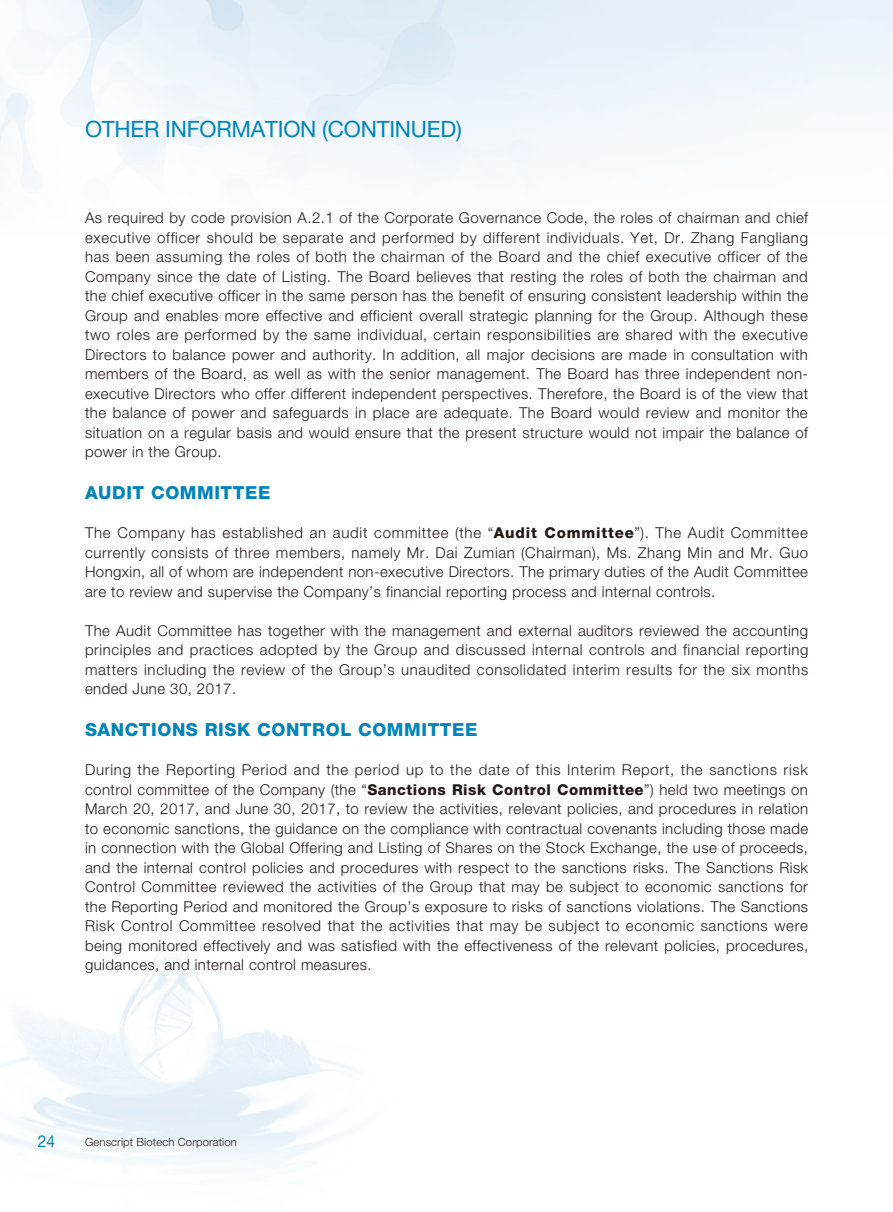
<style>
.page{position:relative;width:893px;height:1212px;background:#fff}
.page>*{position:absolute;margin:0;border:0;box-sizing:border-box;transform-origin:0 0}
.t1{font:22.5px "Helvetica Neue LT Std";letter-spacing:-.01em;color:#0084ba}
.t2{font:800 18px "Helvetica Neue LT Std";letter-spacing:.03em;color:#0084ba}
.t3{font:16.5px "Helvetica Neue LT Std";color:#0084ba;scale:.95 1}
.t4{font:300 15px/19.5px "Helvetica Neue LT Std";letter-spacing:.03em;color:#231916;text-align:justify}
.t5{font:300 11.25px "Helvetica Neue LT Std";letter-spacing:.015em;color:#231916}
.s1{font-weight:800}
</style>
<div class="page">
<img style="left:0;top:933px;width:358px;height:232px">
<h1 class="t1" style="left:85px;top:116px;width:378px">OTHER INFORMATION (CONTINUED)</h1>
<p class="t4" style="left:85px;top:208px;width:725px">As required by code provision A.2.1 of the Corporate Governance Code, the roles of chairman and chief executive officer should be separate and performed by different individuals. Yet, Dr. Zhang Fangliang has been assuming the roles of both the chairman of the Board and the chief executive officer of the Company since the date of Listing. The Board believes that resting the roles of both the chairman and the chief executive officer in the same person has the benefit of ensuring consistent leadership within the Group and enables more effective and efficient overall strategic planning for the Group. Although these two roles are performed by the same individual, certain responsibilities are shared with the executive Directors to balance power and authority. In addition, all major decisions are made in consultation with members of the Board, as well as with the senior management. The Board has three independent non&shy;executive Directors who offer different independent perspectives. Therefore, the Board is of the view that the balance of power and safeguards in place are adequate. The Board would review and monitor the situation on a regular basis and would ensure that the present structure would not impair the balance of power in the Group.</p>
<p class="t2" style="left:85px;top:482px;width:187px">AUDIT COMMITTEE</p>
<p class="t4" style="left:85px;top:523px;width:724px">The Company has established an audit committee (the “<span class="s1">Audit Committee</span>”). The Audit Committee currently consists of three members, namely Mr. Dai Zumian (Chairman), Ms. Zhang Min and Mr. Guo Hongxin, all of whom are independent non-executive Directors. The primary duties of the Audit Committee are to review and supervise the Company’s financial reporting process and internal controls.</p>
<p class="t4" style="left:85px;top:620px;width:725px">The Audit Committee has together with the management and external auditors reviewed the accounting principles and practices adopted by the Group and discussed internal controls and financial reporting matters including the review of the Group’s unaudited consolidated interim results for the six months ended June 30, 2017.</p>
<p class="t2" style="left:85px;top:719px;width:394px">SANCTIONS RISK CONTROL COMMITTEE</p>
<p class="t4" style="left:85px;top:760px;width:725px">During the Reporting Period and the period up to the date of this Interim Report, the sanctions risk control committee of the Company (the “<span class="s1">Sanctions Risk Control Committee</span>”) held two meetings on March 20, 2017, and June 30, 2017, to review the activities, relevant policies, and procedures in relation to economic sanctions, the guidance on the compliance with contractual covenants including those made in connection with the Global Offering and Listing of Shares on the Stock Exchange, the use of proceeds, and the internal control policies and procedures with respect to the sanctions risks. The Sanctions Risk Control Committee reviewed the activities of the Group that may be subject to economic sanctions for the Reporting Period and monitored the Group’s exposure to risks of sanctions violations. The Sanctions Risk Control Committee resolved that the activities that may be subject to economic sanctions were being monitored effectively and was satisfied with the effectiveness of the relevant policies, procedures, guidances, and internal control measures.</p>
<p class="t3" style="left:38px;top:1132px;width:20px">24</p>
<p class="t5" style="left:85px;top:1135px;width:153px">Genscript Biotech Corporation</p>
</div>
